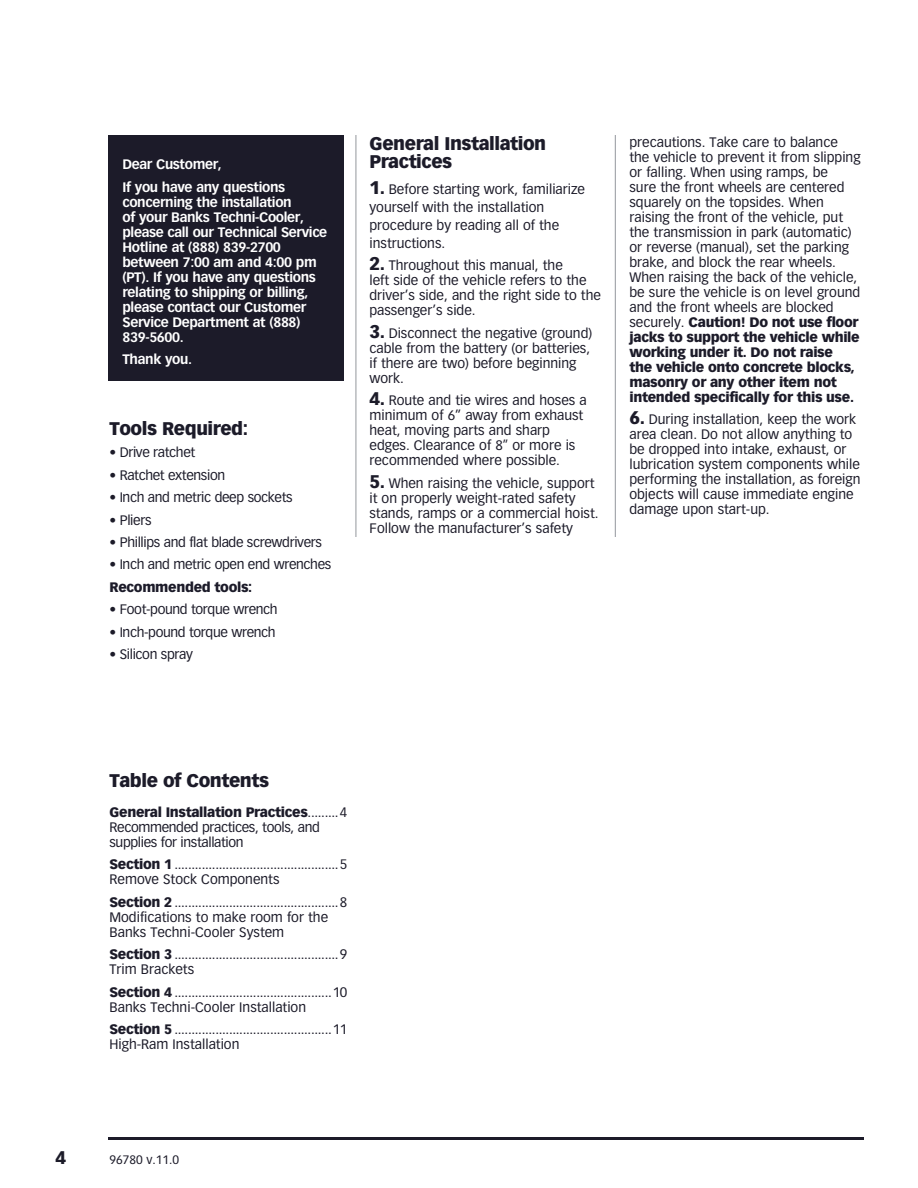
<style>
.page{position:relative;width:918px;height:1188px;background:#fff}
.page>*{position:absolute;margin:0;border:0;box-sizing:border-box;transform-origin:0 0}
.Sub_Head{font:900 18px/18px "Vectora LT Std";letter-spacing:-.025em;color:#1c1b29}
.sub_heads{font:900 18px "Vectora LT Std";letter-spacing:-.025em;color:#1c1b29}
.Body{font:13.5px/15px "Vectora LT Std";color:#1c1b29}
.N0TE{font:13.5px "Vectora LT Std";color:#1c1b29}
.Reverse{font:700 13.5px/15px "Vectora LT Std";letter-spacing:-.025em;color:#fff}
.Table_of{font:13.5px "Vectora LT Std";letter-spacing:-.025em;color:#1c1b29}
.Sub_Head-2{font:13.5px/18px "Vectora LT Std";color:#1c1b29}
.Body-2{font:13.5px/15px "Vectora LT Std";letter-spacing:-.025em;color:#1c1b29}
.N0TE-2{font:900 13.5px "Vectora LT Std";letter-spacing:-.025em;color:#1c1b29}
.Body-3{font:900 13.5px "Vectora LT Std";letter-spacing:-.025em;color:#1c1b29}
.t1{font:12px "Vectora LT Std";color:#1c1b29}
.s1{font-weight:900;font-size:18px}
.s2{font-weight:900}
.s3{font-weight:400}
</style>
<div class="page">
<div style="left:108px;top:135px;width:236px;height:246px;background:#1c1b29"></div>
<hr style="left:108px;top:1137px;width:756px;height:3px;background:#1c1b29">
<hr style="left:356px;top:135px;width:1px;height:506px;background:#93979d">
<hr style="left:615px;top:135px;width:1px;height:508px;background:#93979d">
<div style="left:352px;top:537px;width:512px;height:193px;background:#fff"></div>
<p class="Reverse" style="left:122px;top:157px;width:101px">Dear Customer,</p>
<p class="Reverse" style="left:122px;top:180px;width:206px">If you have any questions concerning the installation<br>of your Banks Techni-Cooler, please call our Technical Service<br>Hotline at (888) 839-2700 between 7:00 am and 4:00 pm (PT). If you have any questions relating to shipping or billing, please contact our Customer<br>Service Department at (888)<br>839-5600.</p>
<p class="Reverse" style="left:122px;top:352px;width:71px">Thank you.</p>
<p class="Sub_Head" style="left:110px;top:419px;width:140px">Tools Required:</p>
<p class="Table_of" style="left:110px;top:444px;width:87px">• Drive ratchet</p>
<p class="Table_of" style="left:110px;top:467px;width:117px">• Ratchet extension</p>
<p class="Table_of" style="left:110px;top:489px;width:185px">• Inch and metric deep sockets</p>
<p class="Table_of" style="left:110px;top:512px;width:44px">• Pliers</p>
<p class="Table_of" style="left:110px;top:534px;width:214px">• Phillips and flat blade screwdrivers</p>
<p class="Table_of" style="left:110px;top:557px;width:223px">• Inch and metric open end wrenches</p>
<p class="Body-3" style="left:110px;top:579px;width:144px">Recommended tools:</p>
<p class="Table_of" style="left:110px;top:602px;width:170px">• Foot-pound torque wrench</p>
<p class="Table_of" style="left:110px;top:624px;width:168px">• Inch-pound torque wrench</p>
<p class="Table_of" style="left:110px;top:646px;width:85px">• Silicon spray</p>
<p class="Sub_Head" style="left:369px;top:135px;width:178px">General Installation<br>Practices</p>
<p class="Sub_Head-2" style="left:369px;top:180px;width:217px"><span class="s1">1.</span> Before starting work, familiarize yourself with the installation procedure by reading all of the instructions.</p>
<p class="Body" style="left:369px;top:258px;width:233px"><span class="s1">2.</span> Throughout this manual, the<br>left side of the vehicle refers to the driver’s side, and the right side to the passenger’s side.</p>
<p class="Body" style="left:369px;top:326px;width:224px"><span class="s1">3.</span> Disconnect the negative (ground) cable from the battery (or batteries, if there are two) before beginning work.</p>
<p class="Body" style="left:369px;top:393px;width:219px"><span class="s1">4.</span> Route and tie wires and hoses a minimum of 6” away from exhaust heat, moving parts and sharp edges. Clearance of 8” or more is recommended where possible.</p>
<p class="Body" style="left:369px;top:476px;width:231px"><span class="s1">5.</span> When raising the vehicle, support it on properly weight-rated safety stands, ramps or a commercial hoist.<br>Follow the manufacturer’s safety</p>
<p class="Body" style="left:629px;top:135px;width:233px">precautions. Take care to balance the vehicle to prevent it from slipping or falling. When using ramps, be<br>sure the front wheels are centered squarely on the topsides. When raising the front of the vehicle, put the transmission in park (automatic) or reverse (manual), set the parking brake, and block the rear wheels.<br>When raising the back of the vehicle, be sure the vehicle is on level ground and the front wheels are blocked securely. <span class="s2">Caution! Do not use floor jacks to support the vehicle while working under it. Do not raise<br>the vehicle onto concrete blocks, masonry or any other item not intended specifically for this use.</span></p>
<p class="Body" style="left:630px;top:412px;width:233px"><span class="s1">6.</span> During installation, keep the work area clean. Do not allow anything to be dropped into intake, exhaust, or lubrication system components while performing the installation, as foreign objects will cause immediate engine damage upon start-up.</p>
<p class="sub_heads" style="left:110px;top:769px;width:161px">Table of Contents</p>
<p class="N0TE-2" style="left:110px;top:804px;width:239px">General Installation Practices<span class="s3">.........4</span></p>
<p class="Body-2" style="left:110px;top:820px;width:212px">Recommended practices, tools, and supplies for installation</p>
<p class="N0TE" style="left:110px;top:857px;width:239px"><span class="s2">Section 1</span> ................................................5</p>
<p class="Body" style="left:110px;top:872px;width:172px">Remove Stock Components</p>
<p class="N0TE" style="left:110px;top:894px;width:239px"><span class="s2">Section 2</span> ................................................8</p>
<p class="Body" style="left:110px;top:910px;width:220px">Modifications to make room for the<br>Banks Techni-Cooler System</p>
<p class="N0TE" style="left:110px;top:946px;width:239px"><span class="s2">Section 3</span> ................................................9</p>
<p class="Body" style="left:110px;top:962px;width:86px">Trim Brackets</p>
<p class="N0TE" style="left:110px;top:984px;width:239px"><span class="s2">Section 4</span> ..............................................10</p>
<p class="Body" style="left:110px;top:999px;width:198px">Banks Techni-Cooler Installation</p>
<p class="N0TE" style="left:110px;top:1021px;width:239px"><span class="s2">Section 5</span> ..............................................11</p>
<p class="Body" style="left:110px;top:1037px;width:131px">High-Ram Installation</p>
<p class="Sub_Head" style="left:56px;top:1148px;width:12px">4</p>
<p class="t1" style="left:110px;top:1153px;width:71px">96780 v.11.0</p>
</div>
